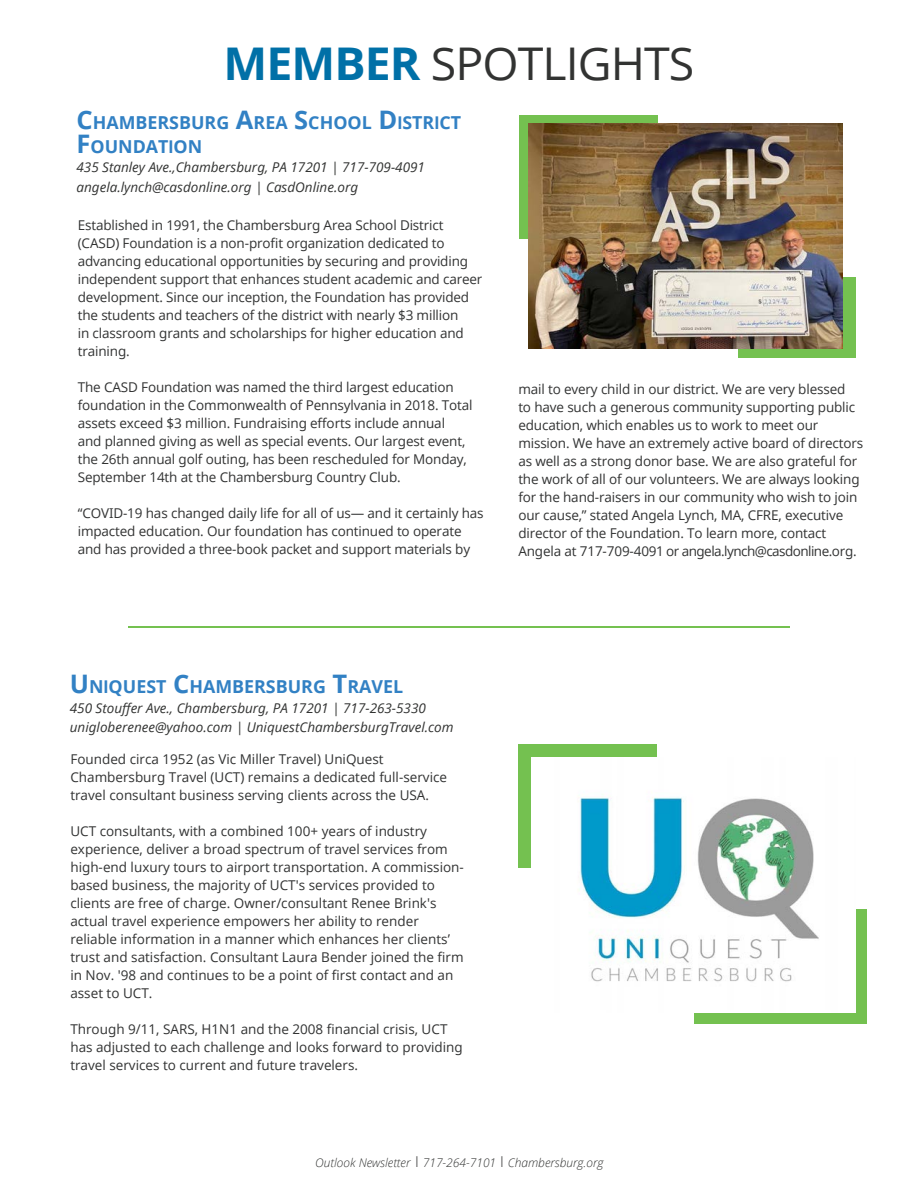
<style>
.page{position:relative;width:918px;height:1188px;background:#fff}
.page>*{position:absolute;margin:0;border:0;box-sizing:border-box;transform-origin:0 0}
.t1{font:45.15px "Open Sans";letter-spacing:-.02em;color:#323332}
.t2{font:700 17.85px "Open Sans";color:#3281c4}
.t3{font:13.5px/18px "Open Sans";letter-spacing:-.01em;color:#313232}
.t4{font:italic 13.5px "Open Sans";color:#323332}
.t5{font:italic 300 12px "Open Sans";color:#323332}
.s1{font-weight:700;color:#0070a7}
.s2{font-size:25.5px}
.s3{font-size:16.5px}
.s4{font-style:normal;font-size:15px}
</style>
<div class="page">
<div style="left:738px;top:278px;width:118px;height:80px;background:#74c150"></div>
<hr style="left:129px;top:626px;width:661px;height:1px;background:#74c150">
<div style="left:519px;top:116px;width:139px;height:123px;background:#74c150"></div>
<img style="left:529px;top:124px;width:313px;height:224px">
<div style="left:694px;top:910px;width:173px;height:114px;background:#74c150"></div>
<div style="left:518px;top:744px;width:139px;height:124px;background:#74c150"></div>
<img style="left:532px;top:758px;width:324px;height:255px">
<p class="t1" style="left:224px;top:32px;width:472px"><span class="s1">MEMBER</span> SPOTLIGHTS</p>
<p class="t2" style="left:76px;top:110px;width:271px"><span class="s2">C</span>HAMBERSBU RG <span class="s2">A</span>REA <span class="s2">S</span>CHOOL</p>
<p class="t2" style="left:378px;top:110px;width:73px"><span class="s2">D</span><span class="s3">l</span>STR<span class="s3">l</span>CT</p>
<p class="t2" style="left:76px;top:134px;width:127px"><span class="s2">F</span>OU NDAT<span class="s3">l</span>ON</p>
<p class="t4" style="left:76px;top:158px;width:350px">435 Stanley Ave.,Chambersburg, PA 17201 | 717-709-4091</p>
<p class="t4" style="left:76px;top:178px;width:283px">angela.lynch@casdonline.org | CasdOnline.org</p>
<p class="t3" style="left:78px;top:216px;width:406px">Established in 1991, the Chambersburg Area School District (CASD) Foundation is a non-profit organization dedicated to advancing educational opportunities by securing and providing independent support that enhances student academic and career development. Since our inception, the Foundation has provided the students and teachers of the district with nearly $3 million<br>in classroom grants and scholarships for higher education and training.</p>
<p class="t3" style="left:78px;top:378px;width:396px">The CASD Foundation was named the third largest education foundation in the Commonwealth of Pennsylvania in 2018. Total assets exceed $3 million. Fundraising efforts include annual<br>and planned giving as well as special events. Our largest event, the 26th annual golf outing, has been rescheduled for Monday, September 14th at the Chambersburg Country Club.</p>
<p class="t3" style="left:78px;top:504px;width:407px">“COVID-19 has changed daily life for all of us— and it certainly has impacted education. Our foundation has continued to operate and has provided a three-book packet and support materials by</p>
<p class="t3" style="left:518px;top:379px;width:346px">mail to every child in our district. We are very blessed<br>to have such a generous community supporting public education, which enables us to work to meet our mission. We have an extremely active board of directors as well as a strong donor base. We are also grateful for the work of all of our volunteers. We are always looking for the hand-raisers in our community who wish to join our cause,” stated Angela Lynch, MA, CFRE, executive director of the Foundation. To learn more, contact Angela at 717-709-4091 or angela.lynch@casdonline.org.</p>
<p class="t2" style="left:70px;top:674px;width:333px"><span class="s2">U</span>N<span class="s3">l</span>QU EST <span class="s2">C</span>HAMBERSBU RG <span class="s2">T</span>RAVEL</p>
<p class="t4" style="left:70px;top:699px;width:358px">450 Stouffer Ave., Chambersburg, PA 17201 | 717-263-5330</p>
<p class="t4" style="left:70px;top:718px;width:385px">unigloberenee@yahoo.com | UniquestChambersburgTravel.com</p>
<p class="t3" style="left:70px;top:750px;width:378px">Founded circa 1952 (as Vic Miller Travel) UniQuest<br>Chambersburg Travel (UCT) remains a dedicated full-service travel consultant business serving clients across the USA.</p>
<p class="t3" style="left:70px;top:822px;width:395px">UCT consultants, with a combined 100+ years of industry experience, deliver a broad spectrum of travel services from high-end luxury tours to airport transportation. A commission&shy;based business, the majority of UCT's services provided to clients are free of charge. Owner/consultant Renee Brink's actual travel experience empowers her ability to render reliable information in a manner which enhances her clients’ trust and satisfaction. Consultant Laura Bender joined the firm in Nov. '98 and continues to be a point of first contact and an asset to UCT.</p>
<p class="t3" style="left:70px;top:1020px;width:394px">Through 9/11, SARS, H1N1 and the 2008 financial crisis, UCT has adjusted to each challenge and looks forward to providing travel services to current and future travelers.</p>
<p class="t5" style="left:315px;top:1154px;width:290px">Outlook Newsletter <span class="s4">I</span> 717-264-7101 <span class="s4">I</span> Chambersburg.org</p>
</div>
